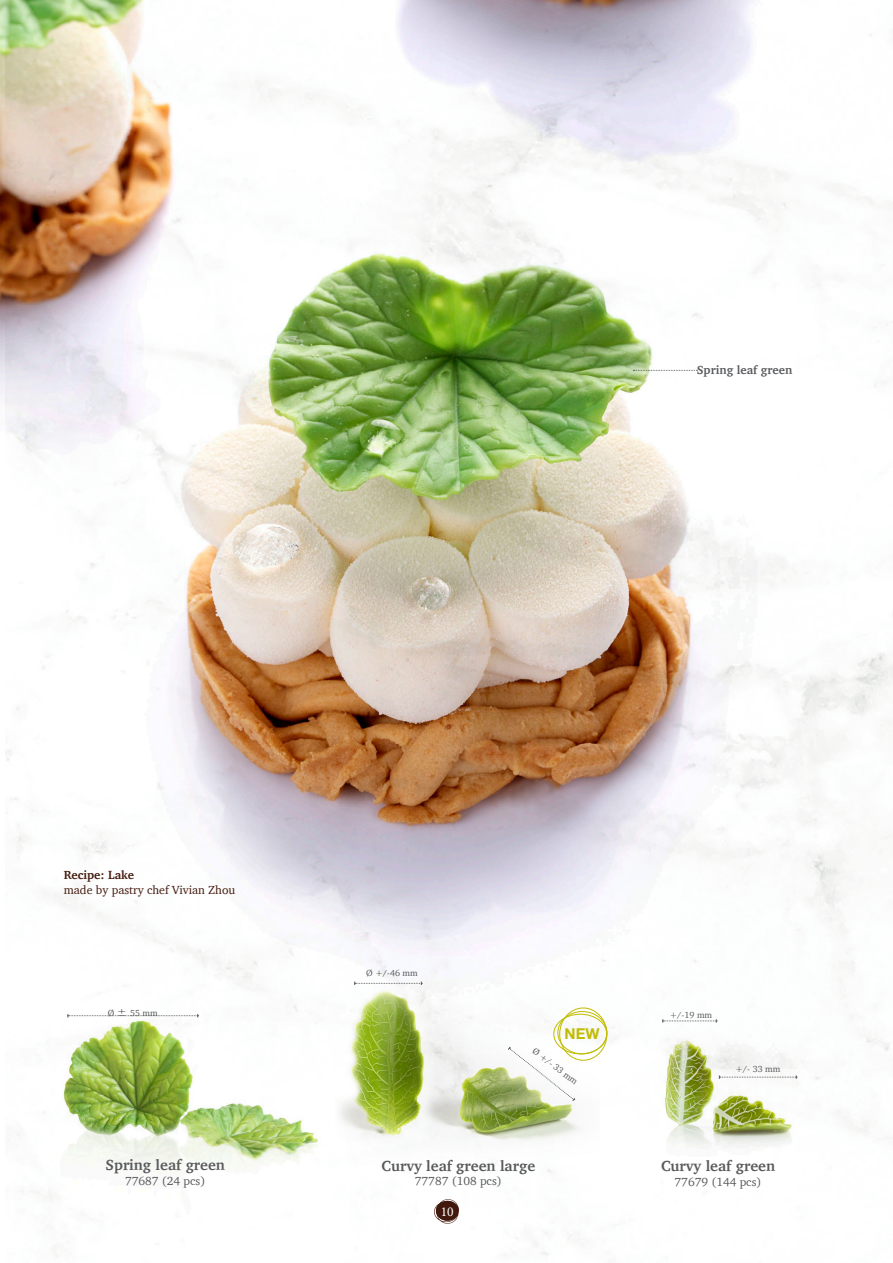
<style>
.page{position:relative;width:893px;height:1263px;background:#fff}
.page>*{position:absolute;margin:0;border:0;box-sizing:border-box;transform-origin:0 0}
.t1{font:700 15px "Charter";color:#58595b}
.t2{font:700 15px "Helvetica Neue LT Pro";color:#c0bc00}
.t3{font:13.5px "Minion Pro";color:#fff}
.t4{font:12px "Charter";color:#58595b}
.t5{font:12px "Charter";color:#42190c}
.t6{font:700 12px "Charter";color:#58595b}
.t7{font:700 12px "Charter";color:#42190c}
.t8{font:9px "Charter";color:#58595b}
.s1{font-size:12px}
</style>
<div class="page">
<img style="left:339px;top:1068px;width:240px;height:105px">
<svg style="left:507px;top:1068px;width:69px;height:34px"></svg>
<img style="left:665px;top:1068px;width:151px;height:80px">
<svg style="left:719px;top:1075px;width:78px;height:4px"></svg>
<img style="left:53px;top:1068px;width:265px;height:130px">
<svg style="left:434px;top:1199px;width:25px;height:25px"></svg>
<img style="left:0;top:0;width:893px;height:1068px">
<svg style="left:633px;top:370px;width:64px;height:1px"></svg>
<p class="t6" style="left:697px;top:360px;width:97px">Spring leaf green</p>
<p class="t7" style="left:64px;top:865px;width:72px">Recipe: Lake</p>
<p class="t5" style="left:64px;top:880px;width:173px">made by pastry chef Vivian Zhou</p>
<p class="t8" style="left:108px;top:1005px;width:52px">Ø <span class="s1">±</span> 55 mm</p>
<p class="t1" style="left:106px;top:1152px;width:121px">Spring leaf green</p>
<p class="t4" style="left:125px;top:1170px;width:82px">77687 (24 pcs)</p>
<p class="t8" style="left:366px;top:965px;width:53px">Ø +/-46 mm</p>
<p class="t2" style="left:565px;top:1025px;width:36px">NEW</p>
<p class="t8" style="left:538px;top:1044px;width:55px;rotate:37deg">Ø +/- 33 mm</p>
<p class="t1" style="left:382px;top:1152px;width:155px">Curvy leaf green large</p>
<p class="t4" style="left:415px;top:1170px;width:88px">77787 (108 pcs)</p>
<p class="t3" style="left:441px;top:1202px;width:14px">10</p>
<p class="t8" style="left:670px;top:1007px;width:44px">+/-19 mm</p>
<p class="t8" style="left:735px;top:1061px;width:46px">+/- 33 mm</p>
<p class="t1" style="left:661px;top:1153px;width:116px">Curvy leaf green</p>
<p class="t4" style="left:675px;top:1171px;width:88px">77679 (144 pcs)</p>
</div>
